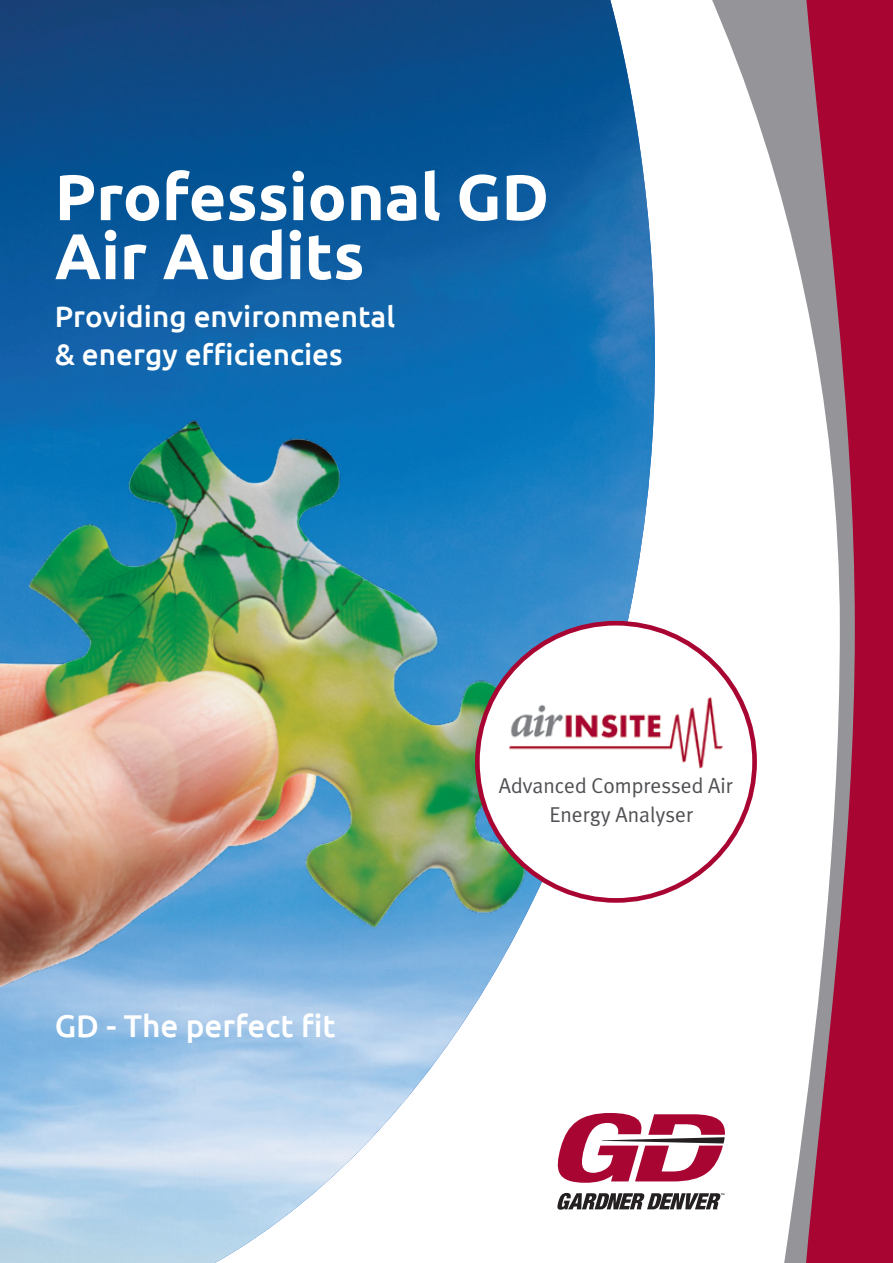
<style>
.page{position:relative;width:893px;height:1263px;background:#fff}
.page>*{position:absolute;margin:0;border:0;box-sizing:border-box;transform-origin:0 0}
.t1{font:700 64.5px/58.9px "Ubuntu";color:#fff}
.t2{font:500 31.5px "Ubuntu";color:#fff}
.t3{font:500 29.7px/37.5px "Ubuntu";color:#fff}
.t4{font:21.45px/29.7px "Meta Plus Normal";color:#505154;text-align:center}
</style>
<div class="page">
<img style="left:0;top:0;width:655px;height:1263px">
<img style="left:0;top:330px;width:706px;height:713px">
<svg style="left:706px;top:0;width:99px;height:1263px"></svg>
<svg style="left:805px;top:0;width:88px;height:1263px;fill:#a90533"></svg>
<div style="left:477px;top:623px;width:278px;height:277px;background:#fff;border-radius:50%"></div>
<img style="left:509px;top:697px;width:214px;height:72px">
<svg style="left:554px;top:1113px;width:172px;height:70px"></svg>
<svg style="left:556px;top:1193px;width:168px;height:17px"></svg>
<h1 class="t1" style="left:55px;top:167px;width:496px">Professional GD<br>Air Audits</h1>
<p class="t3" style="left:55px;top:297px;width:342px">Providing environmental &amp; energy efficiencies</p>
<p class="t2" style="left:55px;top:1005px;width:282px">GD - The perfect fit</p>
<p class="t4" style="left:499px;top:770px;width:236px">Advanced Compressed Air<br>Energy Analyser</p>
</div>
